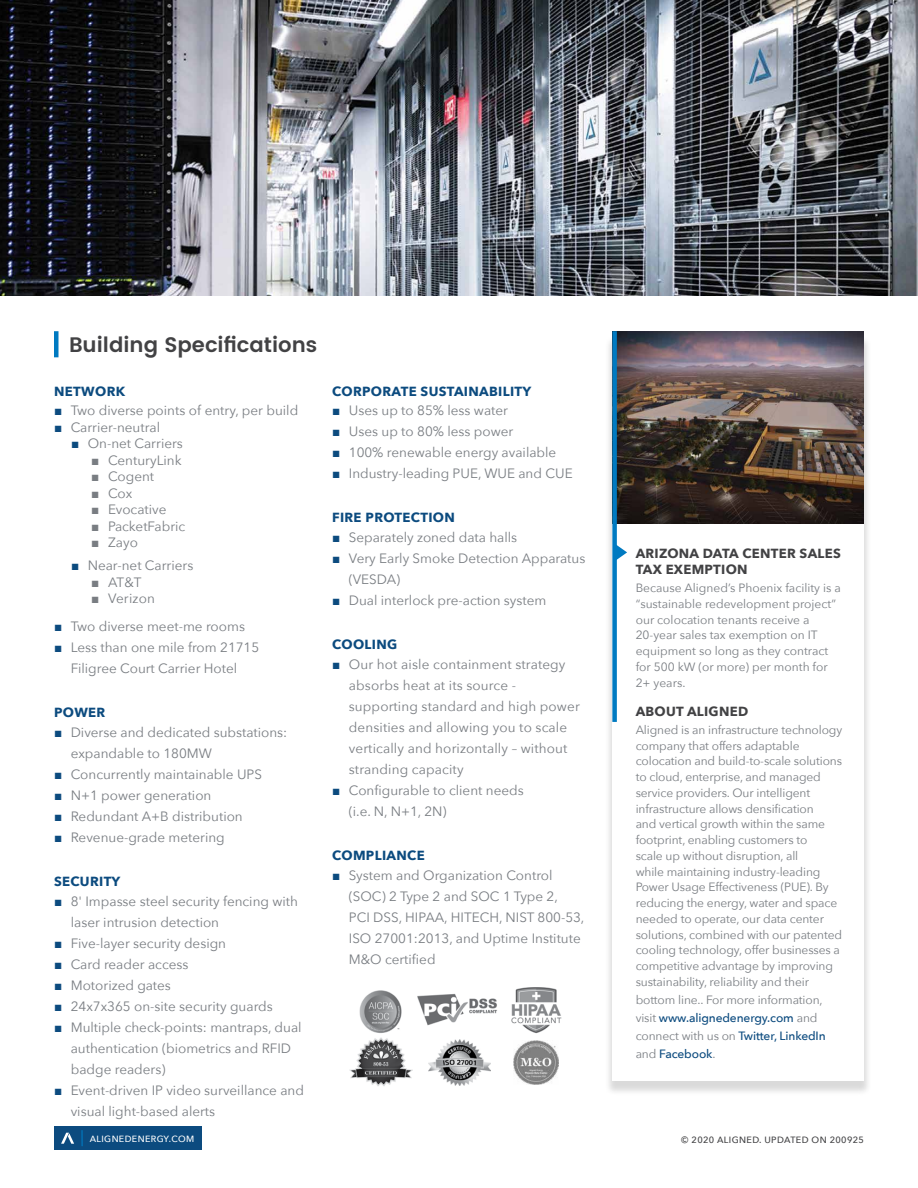
<style>
.page{position:relative;width:918px;height:1188px;background:#fff}
.page>*{position:absolute;margin:0;border:0;box-sizing:border-box;transform-origin:0 0}
.t1{font:600 21px "Poppins";color:#424244}
.t2{font:13.5px/21px "Avenir Next";color:#797d82}
.t3{font:700 13.2px "Avenir Next";letter-spacing:.025em;color:#0c4b7f}
.t4{font:700 13.2px/16.2px "Avenir Next";letter-spacing:.02em;color:#424244}
.t5{font:12px/15.8px "Avenir Next";letter-spacing:-.01em;color:#797d82}
.t6{font:500 9.15px "Avenir Next";letter-spacing:.04em;color:#424244}
.t7{font:500 9px "Avenir Next";letter-spacing:.04em;color:#fff}
.s1{font-family:"Arial";color:#0c4b7f}
.s2{font-family:"Arial"}
.s3{font-weight:500;color:#0c4b7f}
</style>
<div class="page">
<div style="left:54px;top:1127px;width:147px;height:23px;background:#0c4b7f"></div>
<svg style="left:61px;top:1133px;width:13px;height:11px"></svg>
<svg style="left:81px;top:1130px;width:2px;height:16px"></svg>
<div style="left:604px;top:336px;width:268px;height:760px;background:#000;opacity:.15"></div>
<div style="left:612px;top:337px;width:252px;height:744px;background:#fff"></div>
<img style="left:617px;top:331px;width:247px;height:193px">
<img style="left:0;top:0;width:918px;height:295px">
<div style="left:612px;top:331px;width:5px;height:391px;background:#007ac1"></div>
<div style="left:54px;top:331px;width:5px;height:26px;background:#007ac1"></div>
<svg style="left:616px;top:544px;width:11px;height:17px"></svg>
<img style="left:350px;top:1037px;width:62px;height:49px">
<img style="left:359px;top:990px;width:43px;height:43px">
<img style="left:514px;top:1040px;width:45px;height:45px">
<img style="left:511px;top:987px;width:51px;height:47px">
<img style="left:417px;top:994px;width:80px;height:32px">
<img style="left:429px;top:1040px;width:62px;height:45px">
<h1 class="t1" style="left:69px;top:329px;width:250px">Building Specifications</h1>
<p class="t3" style="left:54px;top:380px;width:73px">NETWORK</p>
<p class="t2" style="left:54px;top:399px;width:246px"><span class="s1">■</span> Two diverse points of entry, per build</p>
<p class="t2" style="left:54px;top:416px;width:108px"><span class="s1">■</span> Carrier-neutral</p>
<p class="t2" style="left:71px;top:432px;width:113px"><span class="s1">■</span> On-net Carriers</p>
<p class="t2" style="left:91px;top:449px;width:92px"><span class="s2">■</span> CenturyLink</p>
<p class="t2" style="left:91px;top:465px;width:64px"><span class="s2">■</span> Cogent</p>
<p class="t2" style="left:91px;top:482px;width:42px"><span class="s2">■</span> Cox</p>
<p class="t2" style="left:91px;top:498px;width:77px"><span class="s2">■</span> Evocative</p>
<p class="t2" style="left:91px;top:515px;width:96px"><span class="s2">■</span> PacketFabric</p>
<p class="t2" style="left:91px;top:531px;width:48px"><span class="s2">■</span> Zayo</p>
<p class="t2" style="left:71px;top:555px;width:124px"><span class="s1">■</span> Near-net Carriers</p>
<p class="t2" style="left:91px;top:571px;width:52px"><span class="s2">■</span> AT&amp;T</p>
<p class="t2" style="left:91px;top:588px;width:65px"><span class="s2">■</span> Verizon</p>
<p class="t2" style="left:54px;top:615px;width:193px"><span class="s1">■</span> Two diverse meet-me rooms</p>
<p class="t2" style="left:54px;top:636px;width:207px;text-align:center"><span class="s1">■</span> Less than one mile from 21715<br>Filigree Court Carrier Hotel</p>
<p class="t3" style="left:54px;top:701px;width:53px">POWER</p>
<p class="t2" style="left:71px;top:721px;width:218px;text-indent:-17px"><span class="s1">■</span> Diverse and dedicated substations: expandable to 180MW</p>
<p class="t2" style="left:54px;top:763px;width:210px"><span class="s1">■</span> Concurrently maintainable UPS</p>
<p class="t2" style="left:54px;top:784px;width:159px"><span class="s1">■</span> N+1 power generation</p>
<p class="t2" style="left:54px;top:805px;width:190px"><span class="s1">■</span> Redundant A+B distribution</p>
<p class="t2" style="left:54px;top:826px;width:172px"><span class="s1">■</span> Revenue-grade metering</p>
<p class="t3" style="left:54px;top:870px;width:68px">SECURITY</p>
<p class="t2" style="left:71px;top:890px;width:229px;text-indent:-17px"><span class="s1">■</span> 8' Impasse steel security fencing with laser intrusion detection</p>
<p class="t2" style="left:54px;top:932px;width:174px"><span class="s1">■</span> Five-layer security design</p>
<p class="t2" style="left:54px;top:953px;width:136px"><span class="s1">■</span> Card reader access</p>
<p class="t2" style="left:54px;top:974px;width:118px"><span class="s1">■</span> Motorized gates</p>
<p class="t2" style="left:54px;top:995px;width:220px"><span class="s1">■</span> 24x7x365 on-site security guards</p>
<p class="t2" style="left:71px;top:1016px;width:232px;text-indent:-17px"><span class="s1">■</span> Multiple check-points: mantraps, dual authentication (biometrics and RFID badge readers)</p>
<p class="t2" style="left:71px;top:1079px;width:235px;text-indent:-17px"><span class="s1">■</span> Event-driven IP video surveillance and visual light-based alerts</p>
<p class="t3" style="left:332px;top:380px;width:201px">CORPORATE SUSTAINABILITY</p>
<p class="t2" style="left:332px;top:399px;width:177px"><span class="s1">■</span> Uses up to 85% less water</p>
<p class="t2" style="left:332px;top:420px;width:183px"><span class="s1">■</span> Uses up to 80% less power</p>
<p class="t2" style="left:332px;top:441px;width:226px"><span class="s1">■</span> 100% renewable energy available</p>
<p class="t2" style="left:332px;top:462px;width:242px"><span class="s1">■</span> Industry-leading PUE, WUE and CUE</p>
<p class="t3" style="left:332px;top:506px;width:124px">FIRE PROTECTION</p>
<p class="t2" style="left:332px;top:526px;width:187px"><span class="s1">■</span> Separately zoned data halls</p>
<p class="t2" style="left:349px;top:547px;width:238px;text-indent:-17px"><span class="s1">■</span> Very Early Smoke Detection Apparatus (VESDA)</p>
<p class="t2" style="left:332px;top:589px;width:216px"><span class="s1">■</span> Dual interlock pre-action system</p>
<p class="t3" style="left:332px;top:633px;width:67px">COOLING</p>
<p class="t2" style="left:349px;top:653px;width:233px;text-indent:-17px"><span class="s1">■</span> Our hot aisle containment strategy absorbs heat at its source - supporting standard and high power densities and allowing you to scale vertically and horizontally – without stranding capacity</p>
<p class="t2" style="left:349px;top:779px;width:176px;text-indent:-17px"><span class="s1">■</span> Configurable to client needs (i.e. N, N+1, 2N)</p>
<p class="t3" style="left:332px;top:844px;width:94px">COMPLIANCE</p>
<p class="t2" style="left:349px;top:864px;width:237px;text-indent:-17px"><span class="s1">■</span> System and Organization Control (SOC) 2 Type 2 and SOC 1 Type 2,<br>PCI DSS, HIPAA, HITECH, NIST 800-53,<br>ISO 27001:2013, and Uptime Institute<br>M&amp;O certified</p>
<p class="t4" style="left:636px;top:545px;width:207px">ARIZONA DATA CENTER SALES<br>TAX EXEMPTION</p>
<p class="t5" style="left:636px;top:580px;width:207px">Because Aligned’s Phoenix facility is a “sustainable redevelopment project” our colocation tenants receive a<br>20-year sales tax exemption on IT equipment so long as they contract for 500 kW (or more) per month for<br>2+ years.</p>
<p class="t4" style="left:636px;top:703px;width:114px">ABOUT ALIGNED</p>
<p class="t5" style="left:636px;top:721px;width:208px">Aligned is an infrastructure technology company that offers adaptable colocation and build-to-scale solutions to cloud, enterprise, and managed service providers. Our intelligent infrastructure allows densification<br>and vertical growth within the same footprint, enabling customers to<br>scale up without disruption, all<br>while maintaining industry-leading Power Usage Effectiveness (PUE). By reducing the energy, water and space needed to operate, our data center solutions, combined with our patented cooling technology, offer businesses a competitive advantage by improving sustainability, reliability and their</p>
<p class="t5" style="left:636px;top:990px;width:192px;line-height:18px">bottom line.. For more information, visit <span class="s3">www.alignedenergy.com</span> and connect with us on <span class="s3">Twitter, LinkedIn </span>and <span class="s3">Facebook</span>.</p>
<p class="t7" style="left:90px;top:1131px;width:106px">ALIGNEDENERGY.COM</p>
<p class="t6" style="left:681px;top:1132px;width:184px">© 2020 ALIGNED. UPDATED ON 200925</p>
</div>
